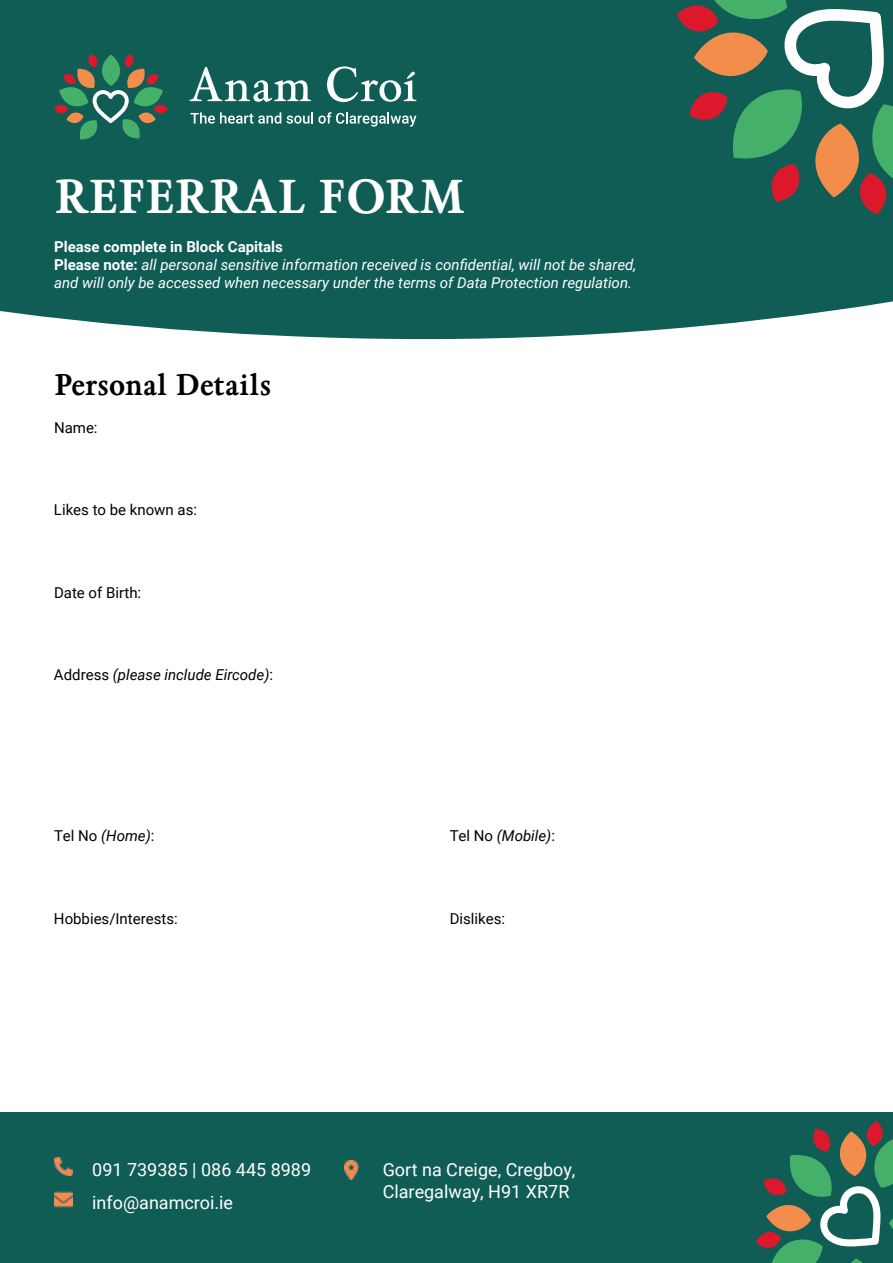
<style>
.page{position:relative;width:893px;height:1263px;background:#fff}
.page>*{position:absolute;margin:0;border:0;box-sizing:border-box;transform-origin:0 0}
.t1{font:700 48px "Brigade";color:#fff}
.t2{font:700 30px "Brigade";color:#000}
.t3{font:18px/33.2px "Roboto";color:#fff}
.t4{font:italic 15px/18px "Roboto";color:#fff}
.t5{font:15px "Roboto";color:#000}
.t6{font:italic 15px "Roboto";color:#000}
.s1{font-weight:700;font-style:normal}
.s2{font-style:normal}
.s3{font-style:italic}
</style>
<div class="page">
<div style="left:0;top:0;width:893px;height:340px;background:#0f5d55"></div>
<div style="left:0;top:1112px;width:893px;height:151px;background:#0f5d55"></div>
<svg style="left:756px;top:1121px;width:137px;height:142px"></svg>
<img style="left:54px;top:1157px;width:18px;height:19px">
<img style="left:54px;top:1191px;width:18px;height:18px">
<img style="left:344px;top:1161px;width:15px;height:18px">
<svg style="left:677px;top:0;width:216px;height:215px;background:#4a7360"></svg>
<svg style="left:190px;top:67px;width:121px;height:35px"></svg>
<svg style="left:327px;top:66px;width:89px;height:36px"></svg>
<svg style="left:54px;top:54px;width:114px;height:86px;background:#3d715c"></svg>
<svg style="left:190px;top:112px;width:91px;height:12px"></svg>
<svg style="left:287px;top:112px;width:129px;height:15px;background:#508883"></svg>
<h1 class="t1" style="left:54px;top:172px;width:413px">REFERRAL FORM</h1>
<p class="t4" style="left:54px;top:237px;width:584px"><span class="s1">Please complete in Block Capitals<br>Please note:</span> all personal sensitive information received is confidential, will not be shared, and will only be accessed when necessary under the terms of Data Protection regulation.</p>
<h2 class="t2" style="left:54px;top:369px;width:219px">Personal Details</h2>
<p class="t5" style="left:54px;top:417px;width:45px">Name:</p>
<p class="t5" style="left:54px;top:499px;width:145px">Likes to be known as:</p>
<p class="t5" style="left:54px;top:582px;width:89px">Date of Birth:</p>
<p class="t6" style="left:54px;top:664px;width:221px"><span class="s2">Address</span> (please include Eircode)<span class="s2">:</span></p>
<p class="t5" style="left:54px;top:825px;width:102px">Tel No <span class="s3">(Home)</span>:</p>
<p class="t6" style="left:450px;top:825px;width:107px"><span class="s2">Tel No</span> (Mobile)<span class="s2">:</span></p>
<p class="t5" style="left:54px;top:908px;width:125px">Hobbies/Interests:</p>
<p class="t5" style="left:450px;top:908px;width:57px">Dislikes:</p>
<p class="t3" style="left:92px;top:1152px;width:220px">091 739385 | 086 445 8989 info@anamcroi.ie</p>
<p class="t3" style="left:383px;top:1158px;width:194px;line-height:21.6px">Gort na Creige, Cregboy,<br>Claregalway, H91 XR7R</p>
</div>
